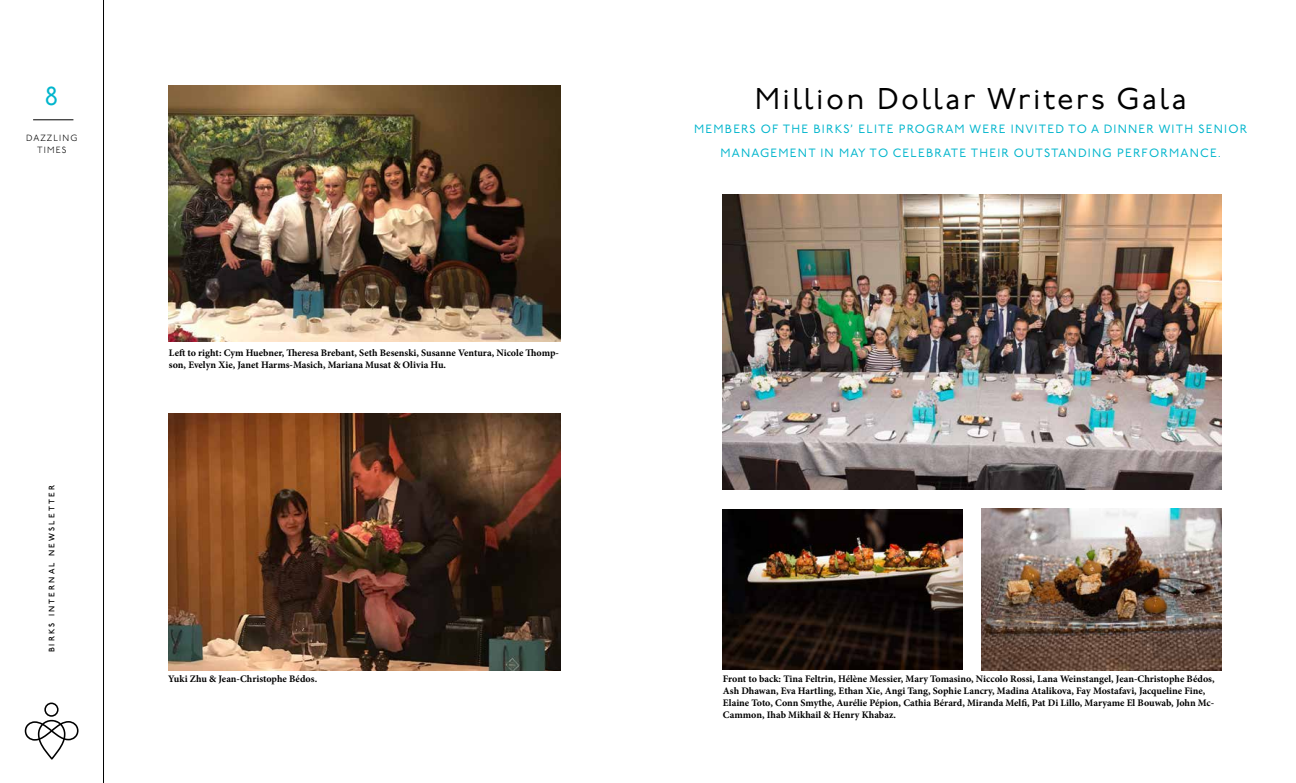
<style>
.page{position:relative;width:1296px;height:783px;background:#fff}
.page>*{position:absolute;margin:0;border:0;box-sizing:border-box;transform-origin:0 0}
.t1{font:30px "P22 Underground Pro";letter-spacing:.08em;color:#000}
.t2{font:26px "P22 Underground Pro";color:#00b5cc}
.t3{font:12px/24px "P22 Underground Pro";letter-spacing:.1em;color:#00b5cc;text-align:center}
.t4{font:700 10px/12px "Minion Pro";color:#000}
.t5{font:300 9px/12px "P22 Underground Pro";letter-spacing:.12em;color:#000;text-align:center}
.t6{font:500 8px "P22 Underground Pro";letter-spacing:.27em;color:#000}
</style>
<div class="page">
<hr style="left:33px;top:120px;width:40px;height:1px;background:#000">
<hr style="left:103px;top:0;width:1px;height:783px;background:#000">
<svg style="left:25px;top:703px;width:54px;height:57px"></svg>
<img style="left:723px;top:195px;width:498px;height:294px">
<img style="left:169px;top:86px;width:391px;height:256px">
<img style="left:723px;top:510px;width:240px;height:160px">
<img style="left:981px;top:509px;width:240px;height:161px">
<img style="left:169px;top:414px;width:391px;height:256px">
<h2 class="t2" style="left:45px;top:77px;width:15px">8</h2>
<p class="t5" style="left:26px;top:132px;width:53px">DAZZLING<br>TIMES</p>
<p class="t6" style="left:46px;top:652px;width:169px;rotate:-90deg">BIRKS INTERNAL NEWSLETTER</p>
<p class="t4" style="left:169px;top:347px;width:392px">Left to right: Cym Huebner, Theresa Brebant, Seth Besenski, Susanne Ventura, Nicole Thomp&shy;son, Evelyn Xie, Janet Harms-Masich, Mariana Musat &amp; Olivia Hu.</p>
<p class="t4" style="left:168px;top:673px;width:150px">Yuki Zhu &amp; Jean-Christophe Bédos.</p>
<h1 class="t1" style="left:755px;top:77px;width:434px">Million Dollar Writers Gala</h1>
<p class="t3" style="left:694px;top:116px;width:555px">MEMBERS OF THE BIRKS’ ELITE PROGRAM WERE INVITED TO A DINNER WITH SENIOR<br>MANAGEMENT IN MAY TO CELEBRATE THEIR OUTSTANDING PERFORMANCE.</p>
<p class="t4" style="left:723px;top:673px;width:493px">Front to back: Tina Feltrin, Hélène Messier, Mary Tomasino, Niccolo Rossi, Lana Weinstangel, Jean-Christophe Bédos, Ash Dhawan, Eva Hartling, Ethan Xie, Angi Tang, Sophie Lancry, Madina Atalikova, Fay Mostafavi, Jacqueline Fine, Elaine Toto, Conn Smythe, Aurélie Pépion, Cathia Bérard, Miranda Melfi, Pat Di Lillo, Maryame El Bouwab, John Mc-Cammon, Ihab Mikhail &amp; Henry Khabaz.</p>
</div>
